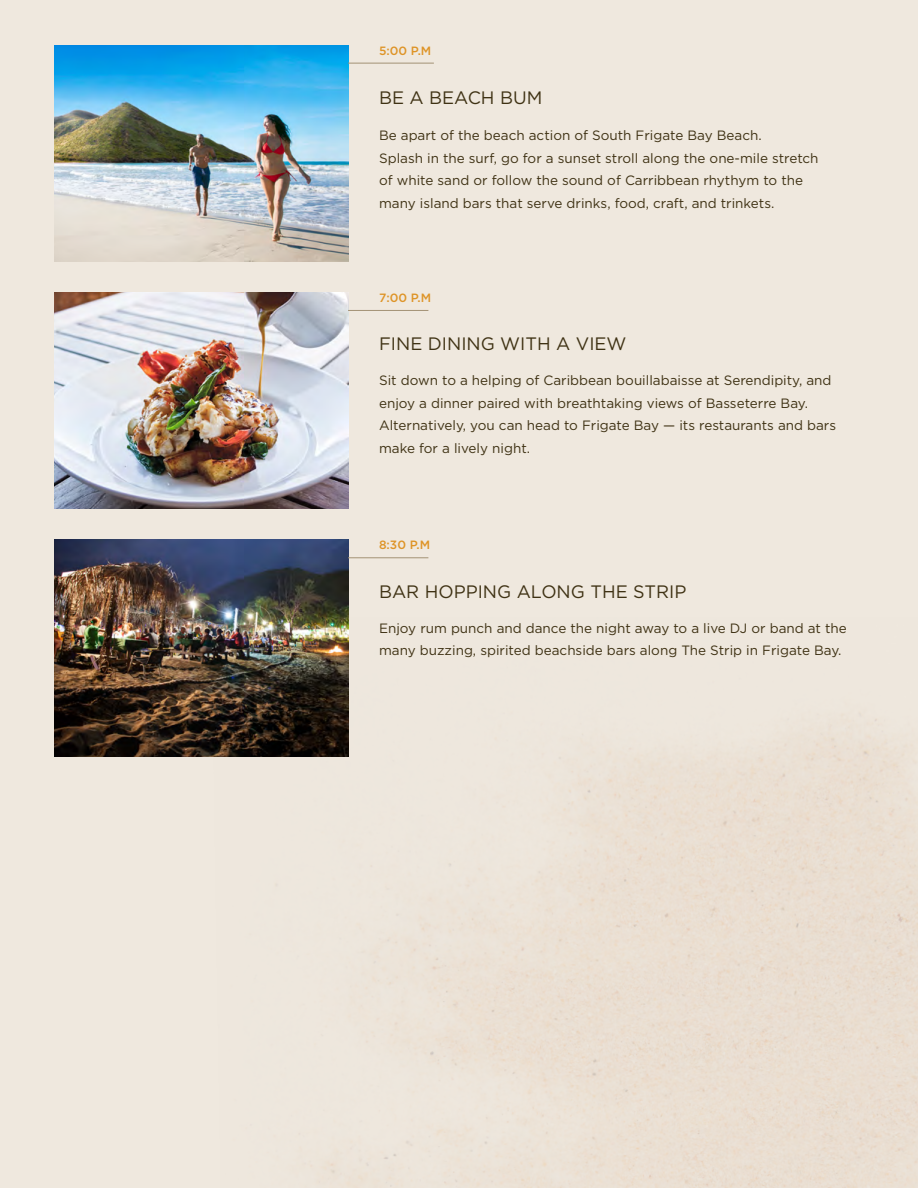
<style>
.page{position:relative;width:918px;height:1188px;background:#efe8de}
.page>*{position:absolute;margin:0;border:0;box-sizing:border-box;transform-origin:0 0}
.t1{font:18px "Gotham";color:#3f3214}
.t2{font:13.5px/22.5px "Gotham";color:#3f3214}
.t3{font:500 12px "Gotham";color:#de9427}
</style>
<div class="page">
<img style="left:211px;top:618px;width:707px;height:570px">
<img style="left:54px;top:45px;width:294px;height:217px">
<hr style="left:348px;top:63px;width:86px;height:1px;background:#a39275">
<img style="left:54px;top:292px;width:294px;height:217px">
<img style="left:54px;top:540px;width:294px;height:216px">
<hr style="left:348px;top:310px;width:80px;height:1px;background:#a39275">
<hr style="left:348px;top:558px;width:80px;height:1px;background:#a39275">
<p class="t3" style="left:379px;top:43px;width:54px">5:00 P.M</p>
<h1 class="t1" style="left:379px;top:86px;width:165px">BE A BEACH BUM</h1>
<p class="t2" style="left:379px;top:124px;width:441px">Be apart of the beach action of South Frigate Bay Beach.<br>Splash in the surf, go for a sunset stroll along the one-mile stretch of white sand or follow the sound of Carribbean rhythym to the many island bars that serve drinks, food, craft, and trinkets.</p>
<p class="t3" style="left:379px;top:290px;width:54px">7:00 P.M</p>
<h1 class="t1" style="left:379px;top:333px;width:249px">FINE DINING WITH A VIEW</h1>
<p class="t2" style="left:379px;top:369px;width:459px">Sit down to a helping of Caribbean bouillabaisse at Serendipity, and enjoy a dinner paired with breathtaking views of Basseterre Bay.<br>Alternatively, you can head to Frigate Bay — its restaurants and bars make for a lively night.</p>
<p class="t3" style="left:379px;top:537px;width:53px">8:30 P.M</p>
<h1 class="t1" style="left:379px;top:580px;width:309px">BAR HOPPING ALONG THE STRIP</h1>
<p class="t2" style="left:379px;top:616px;width:469px">Enjoy rum punch and dance the night away to a live DJ or band at the many buzzing, spirited beachside bars along The Strip in Frigate Bay.</p>
</div>
